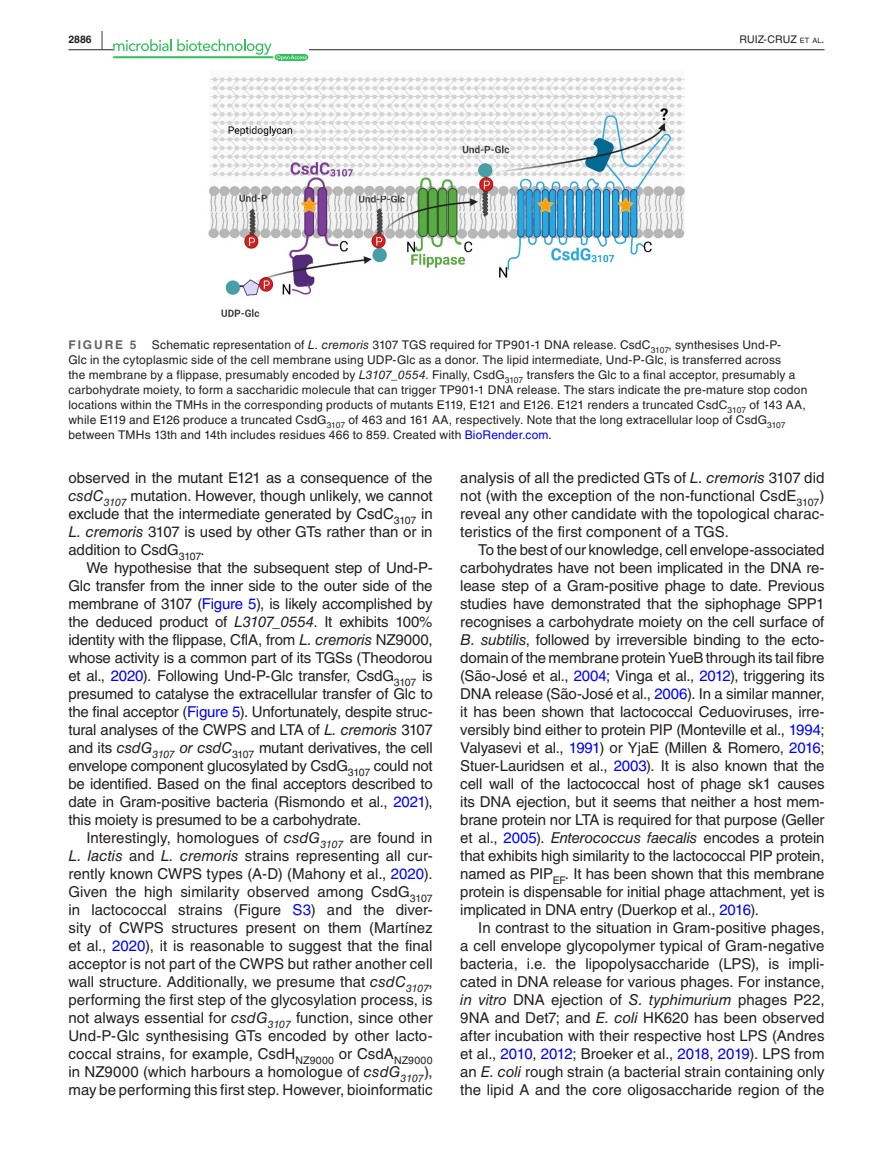
<style>
.page{position:relative;width:893px;height:1174px;background:#fff}
.page>*{position:absolute;margin:0;border:0;box-sizing:border-box;transform-origin:0 0}
.t1{font:15px/18px "Helvetica LT Std";letter-spacing:-.005em;color:#231f20;text-align:justify}
.t2{font:12px/15px "Helvetica LT Std";letter-spacing:.015em;color:#231f20}
.t3{font:700 12px "Helvetica LT Std";letter-spacing:.155em;color:#636366}
.t4{font:10.5px "Helvetica LT Std";letter-spacing:.01em;color:#231f20}
.t5{font:700 10.5px "Helvetica LT Std";color:#231f20}
.s1{font-size:18px}
.s2{font-size:7.35px}
.s3{font-style:italic}
.s4{color:#00f}
</style>
<div class="page">
<hr style="left:68px;top:49px;width:756px;height:1px;background:#231f20">
<svg style="left:113px;top:39px;width:194px;height:21px"></svg>
<img style="left:208px;top:77px;width:477px;height:240px">
<p class="t5" style="left:68px;top:33px;width:36px">2886 <span class="s1">|</span></p>
<p class="t4" style="left:739px;top:33px;width:87px">RUIZ-CRUZ <span class="s2">et al</span>.</p>
<p class="t2" style="left:68px;top:337px;width:740px;text-indent:84px">Schematic representation of <span class="s3">L. cremoris</span> 3107 TGS required for TP901-1 DNA release. CsdC<sub>3107</sub>, synthesises Und-P-<br>Glc in the cytoplasmic side of the cell membrane using UDP-Glc as a donor. The lipid intermediate, Und-P-Glc, is transferred across<br>the membrane by a flippase, presumably encoded by <span class="s3">L3107_0554</span>. Finally, CsdG<sub>3107</sub> transfers the Glc to a final acceptor, presumably a carbohydrate moiety, to form a saccharidic molecule that can trigger TP901-1 DNA release. The stars indicate the pre-mature stop codon locations within the TMHs in the corresponding products of mutants E119, E121 and E126. E121 renders a truncated CsdC<sub>3107</sub> of 143 AA, while E119 and E126 produce a truncated CsdG<sub>3107</sub> of 463 and 161 AA, respectively. Note that the long extracellular loop of CsdG<sub>3107 </sub>between TMHs 13th and 14th includes residues 466 to 859. Created with <span class="s4">BioRender.com</span>.</p>
<p class="t3" style="left:68px;top:337px;width:70px">FIGURE 5</p>
<p class="t1" style="left:68px;top:469px;width:366px">observed in the mutant E121 as a consequence of the <span class="s3">csdC</span><sub>3107</sub> mutation. However, though unlikely, we cannot exclude that the intermediate generated by CsdC<sub>3107</sub> in <span class="s3">L. cremoris</span> 3107 is used by other GTs rather than or in addition to CsdG<sub>3107</sub>.</p>
<p class="t1" style="left:68px;top:559px;width:366px;text-indent:18px">We hypothesise that the subsequent step of Und-P-Glc transfer from the inner side to the outer side of the membrane of 3107 (<span class="s4">Figure 5</span>), is likely accomplished by the deduced product of <span class="s3">L3107_0554</span>. It exhibits 100% identity with the flippase, CflA, from <span class="s3">L. cremoris</span> NZ9000, whose activity is a common part of its TGSs (Theodorou et al., <span class="s4">2020</span>). Following Und-P-Glc transfer, CsdG<sub>3107</sub> is presumed to catalyse the extracellular transfer of Glc to the final acceptor (<span class="s4">Figure 5</span>). Unfortunately, despite struc&shy;tural analyses of the CWPS and LTA of <span class="s3">L. cremoris</span> 3107 and its <span class="s3">csdG</span><sub>3107</sub> <span class="s3">or csdC</span><sub>3107</sub> mutant derivatives, the cell envelope component glucosylated by CsdG<sub>3107</sub> could not be identified. Based on the final acceptors described to date in Gram-positive bacteria (Rismondo et al., <span class="s4">2021</span>), this moiety is presumed to be a carbohydrate.</p>
<p class="t1" style="left:68px;top:829px;width:366px;text-indent:18px">Interestingly, homologues of <span class="s3">csdG</span><sub>3107</sub> are found in <span class="s3">L. lactis</span> and <span class="s3">L. cremoris</span> strains representing all cur&shy;rently known CWPS types (A-D) (Mahony et al., <span class="s4">2020</span>).<br>Given the high similarity observed among CsdG<sub>3107 </sub>in lactococcal strains (Figure <span class="s4">S3</span>) and the diver&shy;sity of CWPS structures present on them (Martínez et al., <span class="s4">2020</span>), it is reasonable to suggest that the final acceptor is not part of the CWPS but rather another cell wall structure. Additionally, we presume that <span class="s3">csdC</span><sub>3107</sub>, performing the first step of the glycosylation process, is not always essential for <span class="s3">csdG</span><sub>3107</sub> function, since other Und-P-Glc synthesising GTs encoded by other lacto&shy;coccal strains, for example, CsdH<sub>NZ9000</sub> or CsdA<sub>NZ9000 </sub>in NZ9000 (which harbours a homologue of <span class="s3">csdG</span><sub>3107</sub>), may be performing this first step. However, bioinformatic</p>
<p class="t1" style="left:460px;top:469px;width:366px">analysis of all the predicted GTs of <span class="s3">L. cremoris</span> 3107 did not (with the exception of the non-functional CsdE<sub>3107</sub>) reveal any other candidate with the topological charac&shy;teristics of the first component of a TGS.</p>
<p class="t1" style="left:460px;top:541px;width:366px;text-indent:18px">To the best of our knowledge, cell envelope-associated carbohydrates have not been implicated in the DNA re&shy;lease step of a Gram-positive phage to date. Previous studies have demonstrated that the siphophage SPP1 recognises a carbohydrate moiety on the cell surface of <span class="s3">B. subtilis</span>, followed by irreversible binding to the ecto&shy;domain of the membrane protein YueB through its tail fibre (São-José et al., <span class="s4">2004</span>; Vinga et al., <span class="s4">2012</span>), triggering its DNA release (São-José et al., <span class="s4">2006</span>). In a similar manner, it has been shown that lactococcal Ceduoviruses, irre&shy;versibly bind either to protein PIP (Monteville et al., <span class="s4">1994</span>; Valyasevi et al., <span class="s4">1991</span>) or YjaE (Millen &amp; Romero, <span class="s4">2016</span>; Stuer-Lauridsen et al., <span class="s4">2003</span>). It is also known that the cell wall of the lactococcal host of phage sk1 causes its DNA ejection, but it seems that neither a host mem&shy;brane protein nor LTA is required for that purpose (Geller et al., <span class="s4">2005</span>). <span class="s3">Enterococcus faecalis</span> encodes a protein that exhibits high similarity to the lactococcal PIP protein, named as PIP<sub>EF</sub>. It has been shown that this membrane protein is dispensable for initial phage attachment, yet is implicated in DNA entry (Duerkop et al., <span class="s4">2016</span>).</p>
<p class="t1" style="left:460px;top:919px;width:366px;text-indent:18px">In contrast to the situation in Gram-positive phages, a cell envelope glycopolymer typical of Gram-negative bacteria, i.e. the lipopolysaccharide (LPS), is impli&shy;cated in DNA release for various phages. For instance, <span class="s3">in vitro</span> DNA ejection of <span class="s3">S. typhimurium</span> phages P22, 9NA and Det7; and <span class="s3">E. coli</span> HK620 has been observed after incubation with their respective host LPS (Andres et al., <span class="s4">2010</span>, <span class="s4">2012</span>; Broeker et al., <span class="s4">2018</span>, <span class="s4">2019</span>). LPS from an <span class="s3">E. coli</span> rough strain (a bacterial strain containing only the lipid A and the core oligosaccharide region of the</p>
</div>
